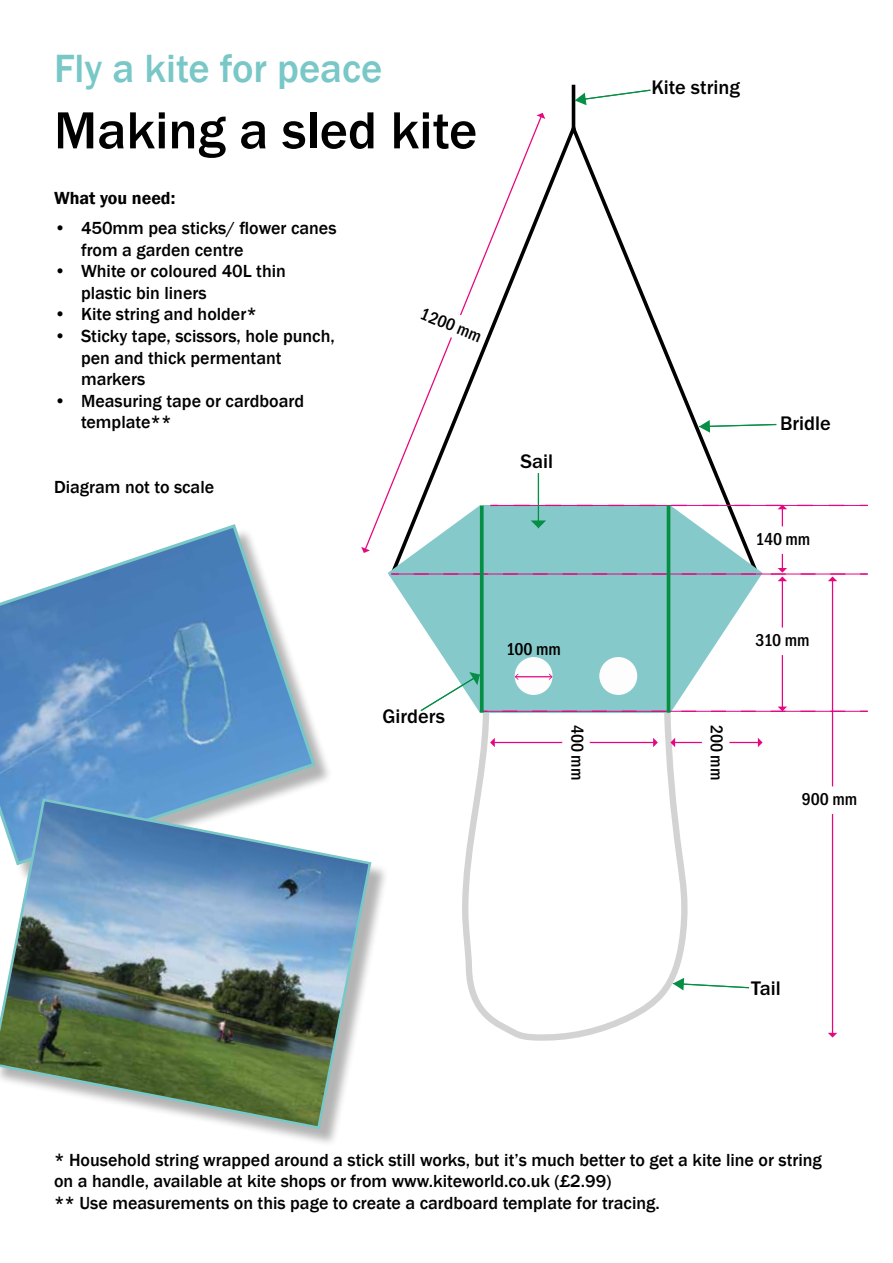
<style>
.page{position:relative;width:893px;height:1263px;background:#fff}
.page>*{position:absolute;margin:0;border:0;box-sizing:border-box;transform-origin:0 0}
.t1{font:500 54px "Franklin Gothic";color:#000}
.t2{font:500 40.5px "Franklin Gothic";color:#79c7c7}
.t3{font:500 20.4px "Franklin Gothic";color:#000}
.t4{font:500 18px/21.6px "Franklin Gothic";color:#000}
.t5{font:600 18px "Franklin Gothic";color:#000}
.t6{font:500 condensed 17.85px "Franklin Gothic";color:#000}
</style>
<div class="page">
<svg style="left:462px;top:713px;width:229px;height:328px"></svg>
<svg style="left:543px;top:117px;width:219px;height:388px"></svg>
<hr style="left:572px;top:85px;width:3px;height:44px;background:#000">
<svg style="left:860px;top:573px;width:8px;height:2px"></svg>
<hr style="left:674px;top:742px;width:84px;height:1px;background:#e50780">
<svg style="left:758px;top:738px;width:5px;height:9px"></svg>
<svg style="left:670px;top:738px;width:5px;height:9px"></svg>
<svg style="left:702px;top:742px;width:27px;height:1px"></svg>
<hr style="left:494px;top:742px;width:160px;height:1px;background:#e50780">
<svg style="left:653px;top:738px;width:5px;height:9px"></svg>
<svg style="left:490px;top:738px;width:5px;height:9px"></svg>
<svg style="left:562px;top:720px;width:28px;height:71px"></svg>
<hr style="left:832px;top:581px;width:1px;height:452px;background:#e50780">
<svg style="left:828px;top:1033px;width:9px;height:4px"></svg>
<svg style="left:831px;top:786px;width:3px;height:28px"></svg>
<svg style="left:365px;top:115px;width:178px;height:432px"></svg>
<svg style="left:537px;top:113px;width:8px;height:6px"></svg>
<svg style="left:361px;top:547px;width:9px;height:6px"></svg>
<svg style="left:414px;top:299px;width:75px;height:50px"></svg>
<svg style="left:575px;top:89px;width:76px;height:16px"></svg>
<svg style="left:673px;top:978px;width:77px;height:12px"></svg>
<hr style="left:538px;top:473px;width:1px;height:48px;background:#058e45">
<svg style="left:388px;top:505px;width:465px;height:208px"></svg>
<svg style="left:699px;top:420px;width:78px;height:13px"></svg>
<svg style="left:480px;top:505px;width:4px;height:208px"></svg>
<hr style="left:667px;top:505px;width:3px;height:208px;background:#058e45">
<div style="left:0;top:527px;width:333px;height:356px;background:#000;opacity:.3"></div>
<svg style="left:0;top:524px;width:317px;height:273px"></svg>
<div style="left:0;top:801px;width:390px;height:346px;background:#000;opacity:.3"></div>
<img style="left:0;top:797px;width:373px;height:333px">
<h2 class="t2" style="left:54px;top:44px;width:330px">Fly a kite for peace</h2>
<h1 class="t1" style="left:54px;top:97px;width:425px">Making a sled kite</h1>
<p class="t5" style="left:54px;top:187px;width:123px">What you need:</p>
<p class="t4" style="left:81px;top:217px;width:257px;text-indent:-27px">• 450mm pea sticks/ flower canes from a garden centre</p>
<p class="t4" style="left:81px;top:261px;width:207px;text-indent:-27px">• White or coloured 40L thin plastic bin liners</p>
<p class="t4" style="left:54px;top:304px;width:204px">• Kite string and holder*</p>
<p class="t4" style="left:81px;top:325px;width:255px;text-indent:-27px">• Sticky tape, scissors, hole punch, pen and thick permentant markers</p>
<p class="t4" style="left:81px;top:390px;width:225px;text-indent:-27px">• Measuring tape or cardboard template**</p>
<p class="t4" style="left:54px;top:477px;width:162px">Diagram not to scale</p>
<p class="t6" style="left:425px;top:302px;width:66px;rotate:22deg">1200 mm</p>
<p class="t3" style="left:520px;top:448px;width:34px">Sail</p>
<p class="t3" style="left:651px;top:75px;width:90px">Kite string</p>
<p class="t3" style="left:780px;top:410px;width:52px">Bridle</p>
<p class="t6" style="left:756px;top:527px;width:56px">140 mm</p>
<p class="t3" style="left:382px;top:704px;width:64px">Girders</p>
<p class="t6" style="left:506px;top:638px;width:56px">100 mm</p>
<p class="t6" style="left:589px;top:725px;width:57px;rotate:90deg">400 mm</p>
<p class="t6" style="left:729px;top:725px;width:57px;rotate:90deg">200 mm</p>
<p class="t6" style="left:756px;top:628px;width:55px">310 mm</p>
<p class="t6" style="left:802px;top:787px;width:57px">900 mm</p>
<p class="t3" style="left:751px;top:975px;width:31px">Tail</p>
<p class="t4" style="left:54px;top:1149px;width:769px">* Household string wrapped around a stick still works, but it’s much better to get a kite line or string on a handle, available at kite shops or from www.kiteworld.co.uk (£2.99)<br>** Use measurements on this page to create a cardboard template for tracing.</p>
</div>
